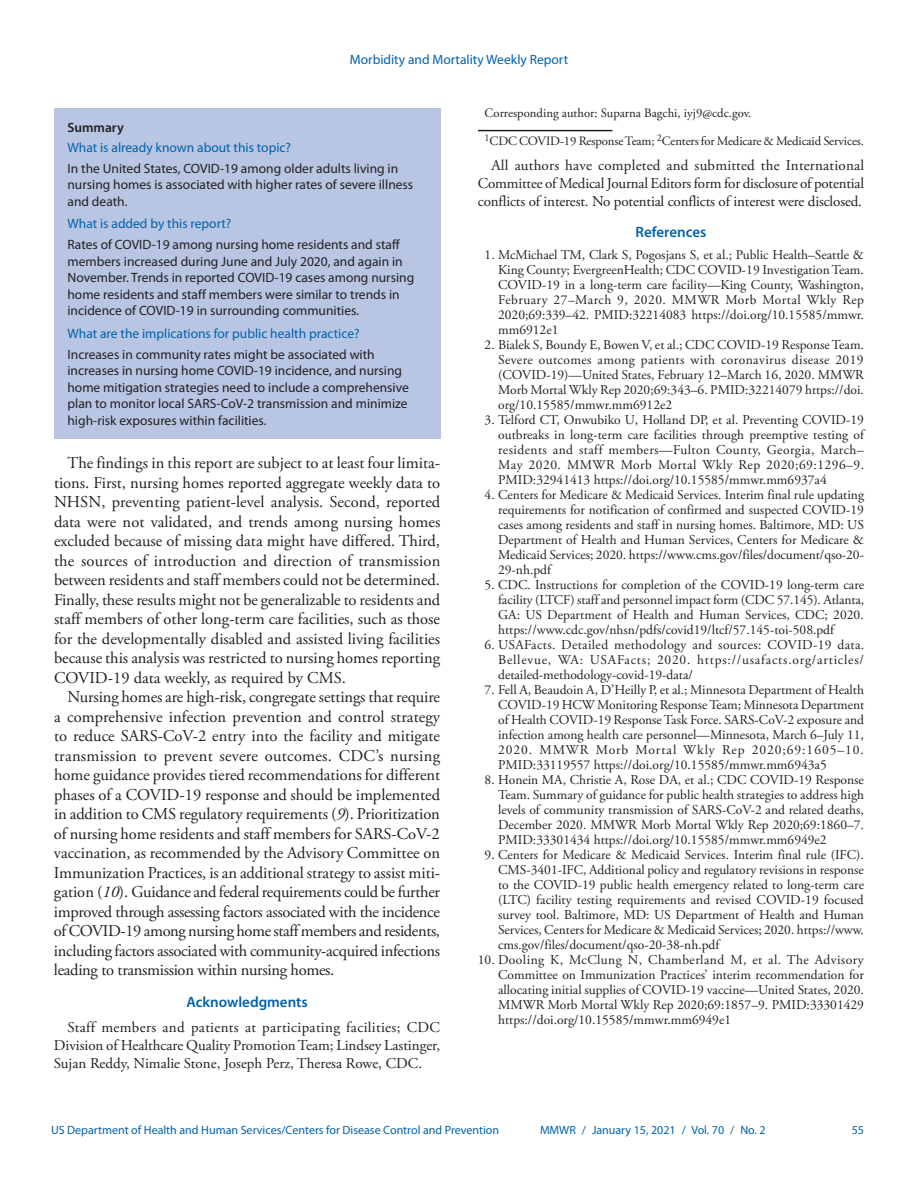
<style>
.page{position:relative;width:918px;height:1188px;background:#fff}
.page>*{position:absolute;margin:0;border:0;box-sizing:border-box;transform-origin:0 0}
.Paragraph{font:16.5px/19.5px "Adobe Garamond Pro";letter-spacing:-.02em;color:#231f20;text-align:justify}
.Conflict_of_Interest{font:15px/18px "Adobe Garamond Pro";letter-spacing:-.01em;color:#231f20;text-align:justify}
.Acknowledgment{font:15px/18px "Adobe Garamond Pro";color:#231f20;text-align:justify}
.Acknowledgment_Head{font:600 15px "Myriad Pro";color:#0161ab}
.Ref_Title{font:600 15px "Myriad Pro";color:#0161ab}
.Reference_10{font:13.5px/15px "Adobe Garamond Pro";color:#231f20;text-align:justify}
.Summary_Box_Text{font:13.5px/16.5px "Myriad Pro";color:#231f20}
.Summary_Box_Heading{font:13.5px "Myriad Pro";color:#0161ab}
.Summary_Box_Ttile{font:600 13.5px "Myriad Pro";color:#231f20}
.Author_Affiliations{font:12.75px "Adobe Garamond Pro";letter-spacing:-.01em;color:#231f20}
.Corresponding_Author{font:12.75px "Adobe Garamond Pro";color:#231f20}
.t1{font:12px "Myriad Pro";color:#0161ab}
.s1{font-style:italic}
</style>
<div class="page">
<div style="left:54px;top:108px;width:386px;height:330px;background:#b8c6e3"></div>
<hr style="left:478px;top:130px;width:134px;height:1px;background:#231f20">
<p class="Summary_Box_Heading" style="left:350px;top:51px;width:220px">Morbidity and Mortality Weekly Report</p>
<h1 class="Summary_Box_Ttile" style="left:68px;top:119px;width:58px">Summary</h1>
<h1 class="Summary_Box_Heading" style="left:68px;top:139px;width:225px">What is already known about this topic?</h1>
<p class="Summary_Box_Text" style="left:68px;top:160px;width:347px">In the United States, COVID-19 among older adults living in nursing homes is associated with higher rates of severe illness and death.</p>
<h1 class="Summary_Box_Heading" style="left:68px;top:216px;width:165px">What is added by this report?</h1>
<p class="Summary_Box_Text" style="left:68px;top:236px;width:348px">Rates of COVID-19 among nursing home residents and staff members increased during June and July 2020, and again in November. Trends in reported COVID-19 cases among nursing home residents and staff members were similar to trends in incidence of COVID-19 in surrounding communities.</p>
<h1 class="Summary_Box_Heading" style="left:68px;top:325px;width:294px">What are the implications for public health practice?</h1>
<p class="Summary_Box_Text" style="left:68px;top:346px;width:343px">Increases in community rates might be associated with increases in nursing home COVID-19 incidence, and nursing home mitigation strategies need to include a comprehensive plan to monitor local SARS-CoV-2 transmission and minimize high-risk exposures within facilities.</p>
<p class="Paragraph" style="left:54px;top:454px;width:388px;text-indent:13px">The findings in this report are subject to at least four limita&shy;tions. First, nursing homes reported aggregate weekly data to NHSN, preventing patient-level analysis. Second, reported data were not validated, and trends among nursing homes excluded because of missing data might have differed. Third, the sources of introduction and direction of transmission between residents and staff members could not be determined.<br>Finally, these results might not be generalizable to residents and staff members of other long-term care facilities, such as those for the developmentally disabled and assisted living facilities because this analysis was restricted to nursing homes reporting COVID-19 data weekly, as required by CMS.</p>
<p class="Paragraph" style="left:54px;top:688px;width:388px;text-indent:14px">Nursing homes are high-risk, congregate settings that require a comprehensive infection prevention and control strategy to reduce SARS-CoV-2 entry into the facility and mitigate transmission to prevent severe outcomes. CDC’s nursing home guidance provides tiered recommendations for different phases of a COVID-19 response and should be implemented in addition to CMS regulatory requirements (<span class="s1">9</span>). Prioritization of nursing home residents and staff members for SARS-CoV-2 vaccination, as recommended by the Advisory Committee on Immunization Practices, is an additional strategy to assist miti&shy;gation (<span class="s1">10</span>). Guidance and federal requirements could be further improved through assessing factors associated with the incidence of COVID-19 among nursing home staff members and residents, including factors associated with community-acquired infections leading to transmission within nursing homes.</p>
<h1 class="Acknowledgment_Head" style="left:186px;top:992px;width:123px">Acknowledgments</h1>
<p class="Acknowledgment" style="left:54px;top:1018px;width:388px;text-indent:13px">Staff members and patients at participating facilities; CDC Division of Healthcare Quality Promotion Team; Lindsey Lastinger, Sujan Reddy, Nimalie Stone, Joseph Perz, Theresa Rowe, CDC.</p>
<p class="Corresponding_Author" style="left:485px;top:106px;width:268px">Corresponding author: Suparna Bagchi, iyj9@cdc.gov.</p>
<p class="Author_Affiliations" style="left:485px;top:133px;width:381px"><sup>1</sup>CDC COVID-19 Response Team; <sup>2</sup>Centers for Medicare &amp; Medicaid Services.</p>
<p class="Conflict_of_Interest" style="left:478px;top:157px;width:388px;text-indent:14px">All authors have completed and submitted the International Committee of Medical Journal Editors form for disclosure of potential conflicts of interest. No potential conflicts of interest were disclosed.</p>
<h1 class="Ref_Title" style="left:636px;top:223px;width:72px">References</h1>
<p class="Reference_10" style="left:498px;top:248px;width:367px;text-indent:-14px">1. McMichael TM, Clark S, Pogosjans S, et al.; Public Health–Seattle &amp; King County; EvergreenHealth; CDC COVID-19 Investigation Team.<br>COVID-19 in a long-term care facility—King County, Washington, February 27–March 9, 2020. MMWR Morb Mortal Wkly Rep 2020;69:339–42. PMID:32214083 https://doi.org/10.15585/mmwr. mm6912e1</p>
<p class="Reference_10" style="left:498px;top:338px;width:367px;text-indent:-14px">2. Bialek S, Boundy E, Bowen V, et al.; CDC COVID-19 Response Team.<br>Severe outcomes among patients with coronavirus disease 2019 (COVID-19)—United States, February 12–March 16, 2020. MMWR Morb Mortal Wkly Rep 2020;69:343–6. PMID:32214079 https://doi. org/10.15585/mmwr.mm6912e2</p>
<p class="Reference_10" style="left:498px;top:413px;width:368px;text-indent:-14px">3. Telford CT, Onwubiko U, Holland DP, et al. Preventing COVID-19 outbreaks in long-term care facilities through preemptive testing of residents and staff members—Fulton County, Georgia, March– May 2020. MMWR Morb Mortal Wkly Rep 2020;69:1296–9.<br>PMID:32941413 https://doi.org/10.15585/mmwr.mm6937a4</p>
<p class="Reference_10" style="left:498px;top:488px;width:367px;text-indent:-14px">4. Centers for Medicare &amp; Medicaid Services. Interim final rule updating requirements for notification of confirmed and suspected COVID-19 cases among residents and staff in nursing homes. Baltimore, MD: US Department of Health and Human Services, Centers for Medicare &amp; Medicaid Services; 2020. https://www.cms.gov/files/document/qso-20- 29-nh.pdf</p>
<p class="Reference_10" style="left:498px;top:578px;width:368px;text-indent:-14px">5. CDC. Instructions for completion of the COVID-19 long-term care facility (LTCF) staff and personnel impact form (CDC 57.145). Atlanta, GA: US Department of Health and Human Services, CDC; 2020. https://www.cdc.gov/nhsn/pdfs/covid19/ltcf/57.145-toi-508.pdf</p>
<p class="Reference_10" style="left:498px;top:638px;width:368px;text-indent:-14px">6. USAFacts. Detailed methodology and sources: COVID-19 data.<br>Bellevue, WA: USAFacts; 2020. https://usafacts.org/articles/ detailed-methodology-covid-19-data/</p>
<p class="Reference_10" style="left:498px;top:683px;width:368px;text-indent:-14px">7. Fell A, Beaudoin A, D’Heilly P, et al.; Minnesota Department of Health COVID-19 HCW Monitoring Response Team; Minnesota Department of Health COVID-19 Response Task Force. SARS-CoV-2 exposure and infection among health care personnel—Minnesota, March 6–July 11, 2020. MMWR Morb Mortal Wkly Rep 2020;69:1605–10.<br>PMID:33119557 https://doi.org/10.15585/mmwr.mm6943a5</p>
<p class="Reference_10" style="left:498px;top:773px;width:367px;text-indent:-14px">8. Honein MA, Christie A, Rose DA, et al.; CDC COVID-19 Response Team. Summary of guidance for public health strategies to address high levels of community transmission of SARS-CoV-2 and related deaths, December 2020. MMWR Morb Mortal Wkly Rep 2020;69:1860–7.<br>PMID:33301434 https://doi.org/10.15585/mmwr.mm6949e2</p>
<p class="Reference_10" style="left:498px;top:848px;width:367px;text-indent:-14px">9. Centers for Medicare &amp; Medicaid Services. Interim final rule (IFC).<br>CMS-3401-IFC, Additional policy and regulatory revisions in response to the COVID-19 public health emergency related to long-term care (LTC) facility testing requirements and revised COVID-19 focused survey tool. Baltimore, MD: US Department of Health and Human Services, Centers for Medicare &amp; Medicaid Services; 2020. https://www. cms.gov/files/document/qso-20-38-nh.pdf</p>
<p class="Reference_10" style="left:498px;top:953px;width:367px;text-indent:-20px">10. Dooling K, McClung N, Chamberland M, et al. The Advisory Committee on Immunization Practices’ interim recommendation for allocating initial supplies of COVID-19 vaccine—United States, 2020.<br>MMWR Morb Mortal Wkly Rep 2020;69:1857–9. PMID:33301429 https://doi.org/10.15585/mmwr.mm6949e1</p>
<p class="t1" style="left:51px;top:1123px;width:450px">US Department of Health and Human Services/Centers for Disease Control and Prevention</p>
<p class="t1" style="left:540px;top:1123px;width:227px">MMWR / January 15, 2021 / Vol. 70 / No. 2</p>
<p class="t1" style="left:852px;top:1123px;width:14px">55</p>
</div>
